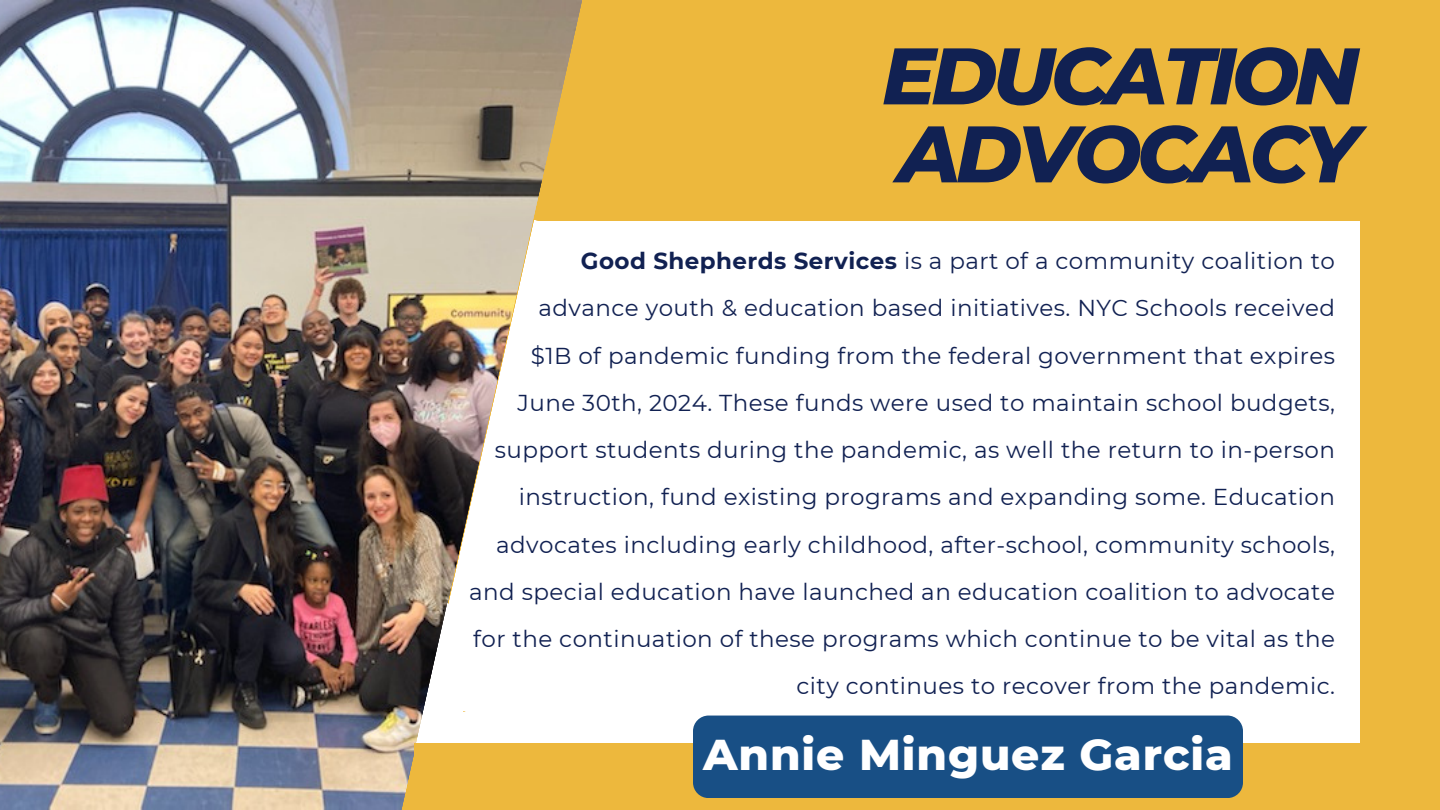
<style>
.page{position:relative;width:1440px;height:810px;background:#edb83d}
.page>*{position:absolute;margin:0;border:0;box-sizing:border-box;transform-origin:0 0}
.t1{font:italic 800 80px "Montserrat";letter-spacing:-.06em;color:#112152}
.t2{font:800 44px "Montserrat";letter-spacing:.02em;color:#fff}
.t3{font:23px/47.2px "Montserrat";letter-spacing:.02em;color:#112152;text-align:right}
.s1{font-weight:700}
</style>
<div class="page">
<div style="left:448px;top:221px;width:911px;height:522px;background:#fff"></div>
<img style="left:0;top:0;width:399px;height:810px">
<svg style="left:399px;top:0;width:362px;height:810px"></svg>
<img style="left:426px;top:220px;width:281px;height:522px">
<div style="left:493px;top:431px;width:192px;height:310px;background:#fff"></div>
<div style="left:693px;top:716px;width:550px;height:82px;background:#184f85;border-radius:16px"></div>
<div style="left:534px;top:221px;width:192px;height:310px;background:#fff"></div>
<div style="left:426px;top:712px;width:187px;height:32px;background:#fff"></div>
<svg style="left:415px;top:603px;width:71px;height:140px"></svg>
<div style="left:415px;top:743px;width:233px;height:67px;background:#edb83d"></div>
<p class="t1" style="left:882px;top:27px;width:478px">EDUCATION</p>
<p class="t1" style="left:898px;top:105px;width:463px">ADVOCACY</p>
<p class="t3" style="left:581px;top:237px;width:756px"><span class="s1">Good Shepherds Services</span> is a part of a community coalition to</p>
<p class="t3" style="left:539px;top:285px;width:798px">advance youth &amp; education based initiatives. NYC Schools received</p>
<p class="t3" style="left:531px;top:332px;width:806px">$1B of pandemic funding from the federal government that expires</p>
<p class="t3" style="left:469px;top:379px;width:867px">June 30th, 2024. These funds were used to maintain school budgets, support students during the pandemic, as well the return to in-person instruction, fund existing programs and expanding some. Education advocates including early childhood, after-school, community schools, and special education have launched an education coalition to advocate for the continuation of these programs which continue to be vital as the city continues to recover from the pandemic.</p>
<p class="t2" style="left:703px;top:728px;width:531px">Annie Minguez Garcia</p>
</div>
